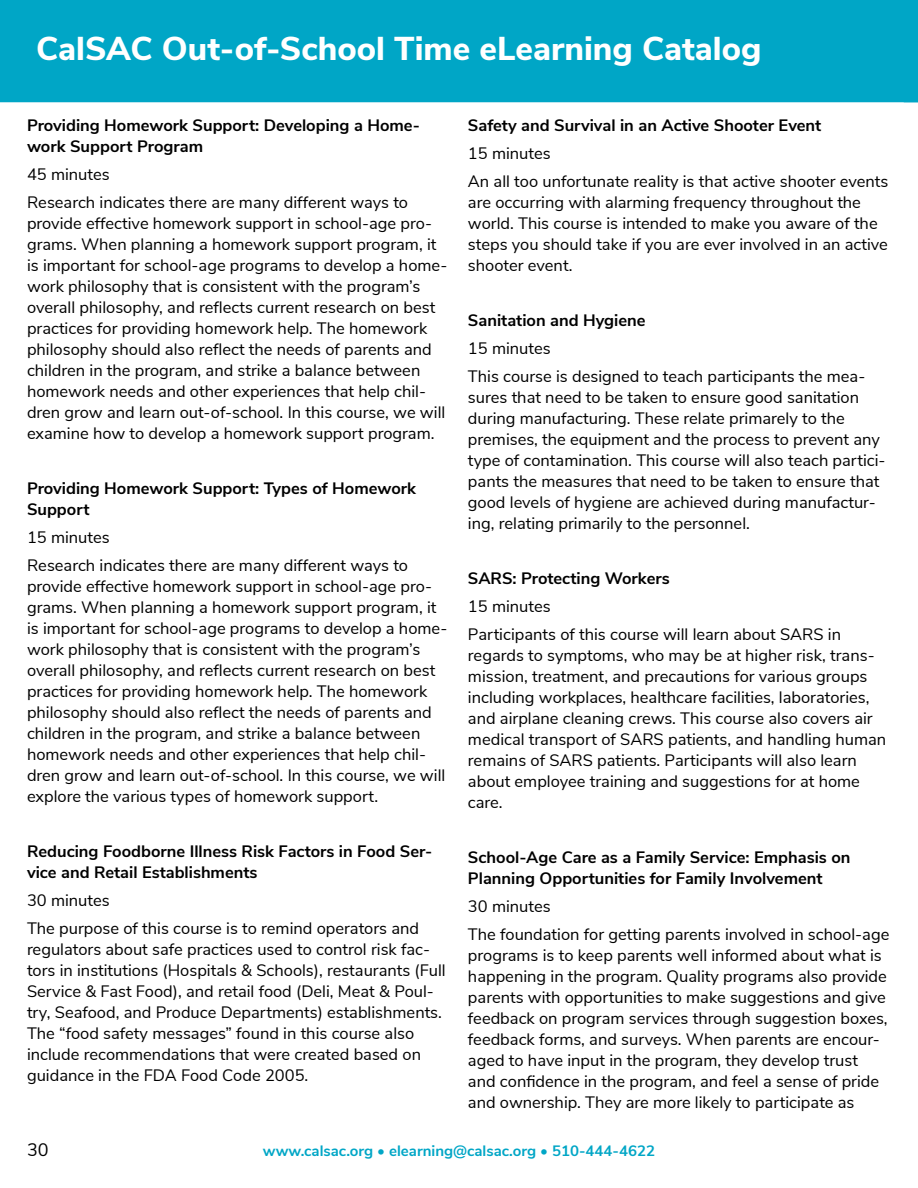
<style>
.page{position:relative;width:918px;height:1188px;background:#fff}
.page>*{position:absolute;margin:0;border:0;box-sizing:border-box;transform-origin:0 0}
.t1{font:800 33px "Nunito Sans";color:#fff}
.t2{font:18px "Nunito Sans";color:#000}
.t3{font:16.5px/21px "Nunito Sans";color:#000}
.t4{font:700 16.5px/21px "Nunito Sans";color:#000}
.t5{font:700 15px "Nunito Sans";color:#00a6c6}
</style>
<div class="page">
<div style="left:0;top:0;width:904px;height:102px;background:#00a6c6"></div>
<svg style="left:904px;top:0;width:14px;height:102px"></svg>
<h1 class="t1" style="left:36px;top:25px;width:727px">CalSAC Out-of-School Time eLearning Catalog</h1>
<p class="t4" style="left:27px;top:114px;width:395px">Providing Homework Support: Developing a Home&shy;work Support Program</p>
<p class="t3" style="left:27px;top:159px;width:383px;line-height:27.8px">45 minutes<br>Research indicates there are many different ways to</p>
<p class="t3" style="left:27px;top:211px;width:422px">provide effective homework support in school-age pro&shy;grams. When planning a homework support program, it is important for school-age programs to develop a home&shy;work philosophy that is consistent with the program’s overall philosophy, and reflects current research on best practices for providing homework help. The homework philosophy should also reflect the needs of parents and children in the program, and strike a balance between homework needs and other experiences that help chil&shy;dren grow and learn out-of-school. In this course, we will examine how to develop a homework support program.</p>
<p class="t4" style="left:27px;top:477px;width:391px">Providing Homework Support: Types of Homework<br>Support</p>
<p class="t3" style="left:27px;top:522px;width:383px;line-height:27.8px">15 minutes<br>Research indicates there are many different ways to</p>
<p class="t3" style="left:27px;top:574px;width:422px">provide effective homework support in school-age pro&shy;grams. When planning a homework support program, it is important for school-age programs to develop a home&shy;work philosophy that is consistent with the program’s overall philosophy, and reflects current research on best practices for providing homework help. The homework philosophy should also reflect the needs of parents and children in the program, and strike a balance between homework needs and other experiences that help chil&shy;dren grow and learn out-of-school. In this course, we will explore the various types of homework support.</p>
<p class="t4" style="left:27px;top:840px;width:407px">Reducing Foodborne Illness Risk Factors in Food Ser&shy;vice and Retail Establishments</p>
<p class="t3" style="left:27px;top:885px;width:394px;line-height:27.8px">30 minutes<br>The purpose of this course is to remind operators and</p>
<p class="t3" style="left:27px;top:938px;width:420px">regulators about safe practices used to control risk fac&shy;tors in institutions (Hospitals &amp; Schools), restaurants (Full Service &amp; Fast Food), and retail food (Deli, Meat &amp; Poul&shy;try, Seafood, and Produce Departments) establishments.<br>The “food safety messages” found in this course also include recommendations that were created based on guidance in the FDA Food Code 2005.</p>
<p class="t4" style="left:468px;top:114px;width:355px">Safety and Survival in an Active Shooter Event</p>
<p class="t3" style="left:468px;top:138px;width:422px;line-height:27.8px">15 minutes<br>An all too unfortunate reality is that active shooter events</p>
<p class="t3" style="left:468px;top:191px;width:421px">are occurring with alarming frequency throughout the world. This course is intended to make you aware of the steps you should take if you are ever involved in an active shooter event.</p>
<p class="t4" style="left:468px;top:309px;width:179px">Sanitation and Hygiene</p>
<p class="t3" style="left:468px;top:334px;width:399px;line-height:27.8px">15 minutes<br>This course is designed to teach participants the mea-</p>
<p class="t3" style="left:468px;top:386px;width:419px">sures that need to be taken to ensure good sanitation during manufacturing. These relate primarely to the premises, the equipment and the process to prevent any type of contamination. This course will also teach partici&shy;pants the measures that need to be taken to ensure that good levels of hygiene are achieved during manufactur&shy;ing, relating primarily to the personnel.</p>
<p class="t4" style="left:468px;top:567px;width:203px">SARS: Protecting Workers</p>
<p class="t3" style="left:468px;top:592px;width:375px;line-height:27.8px">15 minutes<br>Participants of this course will learn about SARS in</p>
<p class="t3" style="left:468px;top:644px;width:420px">regards to symptoms, who may be at higher risk, trans&shy;mission, treatment, and precautions for various groups including workplaces, healthcare facilities, laboratories, and airplane cleaning crews. This course also covers air medical transport of SARS patients, and handling human remains of SARS patients. Participants will also learn about employee training and suggestions for at home care.</p>
<p class="t4" style="left:468px;top:846px;width:384px">School-Age Care as a Family Service: Emphasis on<br>Planning Opportunities for Family Involvement</p>
<p class="t3" style="left:468px;top:892px;width:423px;line-height:27.8px">30 minutes<br>The foundation for getting parents involved in school-age</p>
<p class="t3" style="left:468px;top:944px;width:421px">programs is to keep parents well informed about what is happening in the program. Quality programs also provide parents with opportunities to make suggestions and give feedback on program services through suggestion boxes, feedback forms, and surveys. When parents are encour&shy;aged to have input in the program, they develop trust and confidence in the program, and feel a sense of pride and ownership. They are more likely to participate as</p>
<p class="t2" style="left:27px;top:1136px;width:23px">30</p>
<p class="t5" style="left:263px;top:1140px;width:394px">www.calsac.org • elearning@calsac.org • 510-444-4622</p>
</div>
